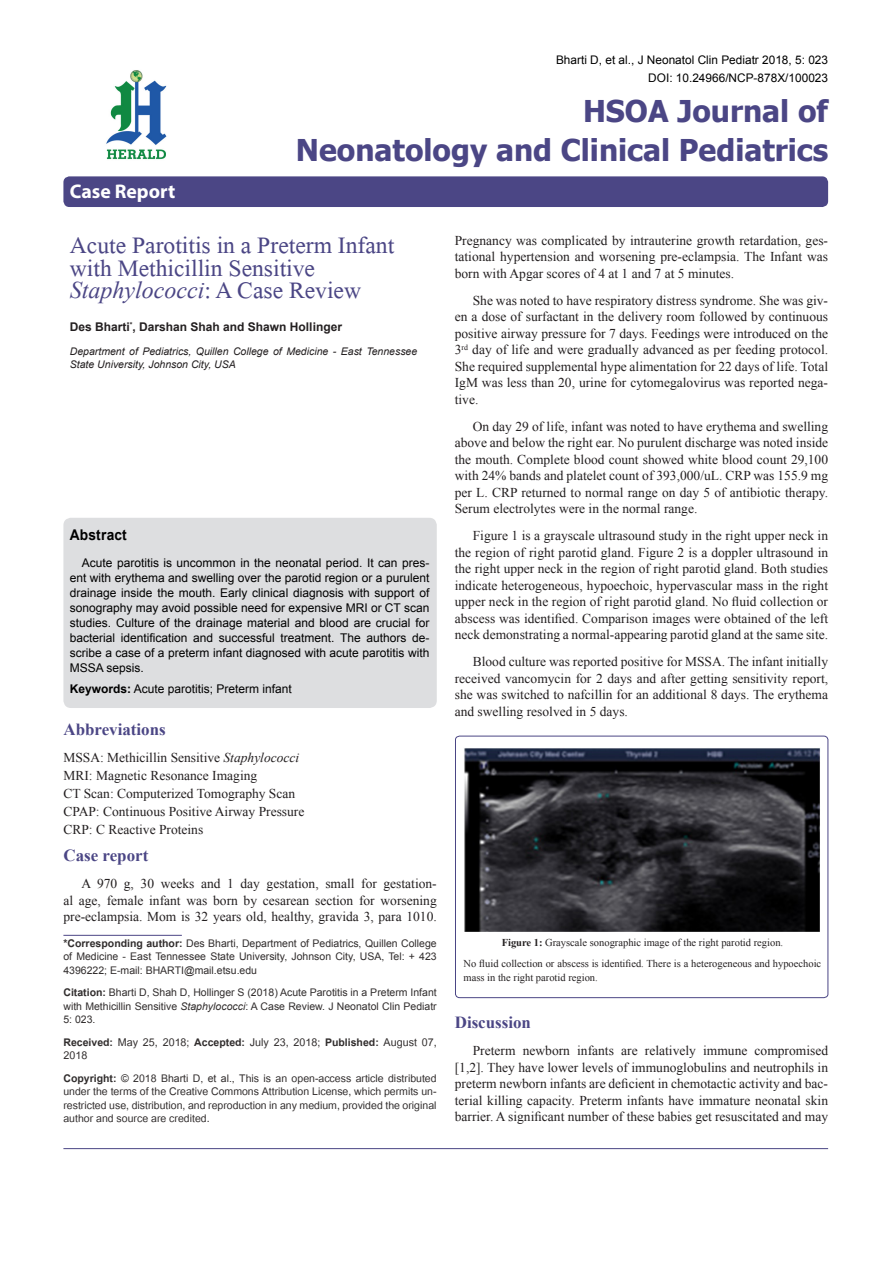
<style>
.page{position:relative;width:893px;height:1263px;background:#fff}
.page>*{position:absolute;margin:0;border:0;box-sizing:border-box;transform-origin:0 0}
.t1{font:35.25px "Microsoft Himalaya";color:#4b4685}
.Journal_Name{font:700 30px "Tahoma";color:#4b4685}
.t2{font:italic 24px "Times New Roman";color:#4b4685}
.Atricle_Type{font:700 19.8px "Myriad Hebrew";color:#fff}
.Headdings{font:700 16.95px "Times New Roman";color:#4b4685}
.t3{font:15px/13.5px "Utsaah";color:#312d2d}
.Abstract{font:700 14.85px "Arial";letter-spacing:.015em;color:#000;scale:.93 1}
.t4{font:14.7px/13.5px "Utsaah";color:#312d2d;text-align:justify}
.Text{font:13.5px/16.5px "Times New Roman";color:#231f20;text-align:justify}
.Abstract_Text{font:12px/15px "Arial";color:#000;text-align:justify}
.Authors{font:700 12px "Arial";color:#231f20}
.Author_Citation{font:11.85px "Arial";color:#000}
.Text-2{font:10.5px/13.5px "Arial";color:#312d2d;text-align:justify}
.Legend{font:10.5px/13.5px "Times New Roman";color:#231f20}
.Affiliation{font:italic 10.5px/13.5px "Arial";color:#231f20}
.s1{font-family:"Microsoft Himalaya";font-style:normal;font-size:35.25px}
.s2{font-weight:700}
.s3{font-style:italic}
.s4{font-family:"Utsaah";font-weight:700;font-size:14.7px}
.s5{font-weight:700;font-size:14.7px}
.s6{font-size:14.7px}
.s7{font-family:"Arial";font-size:10.5px}
</style>
<div class="page">
<div style="left:63px;top:176px;width:765px;height:31px;background:#4b4685;border-radius:6px"></div>
<hr style="left:63px;top:935px;width:119px;height:1px;background:#4b4685">
<hr style="left:63px;top:1148px;width:765px;height:1px;background:#4b4685">
<img style="left:106px;top:70px;width:61px;height:90px">
<div style="left:63px;top:518px;width:374px;height:190px;background:#dddee0;border-radius:8px"></div>
<div style="left:455px;top:736px;width:373px;height:262px;border:1px solid #4b4685;border-radius:4px"></div>
<img style="left:464px;top:747px;width:357px;height:185px">
<p class="Atricle_Type" style="left:70px;top:180px;width:107px">Case Report</p>
<p class="Author_Citation" style="left:556px;top:52px;width:274px">Bharti D, et al., J Neonatol Clin Pediatr 2018, 5: 023</p>
<p class="Author_Citation" style="left:648px;top:70px;width:181px">DOI: 10.24966/NCP-878X/100023</p>
<p class="Journal_Name" style="left:583px;top:90px;width:247px">HSOA Journal of</p>
<p class="Journal_Name" style="left:296px;top:129px;width:534px">Neonatology and Clinical Pediatrics</p>
<p class="t1" style="left:70px;top:220px;width:326px">Acute Parotitis in a Preterm Infant</p>
<p class="t1" style="left:70px;top:243px;width:247px">with Methicillin Sensitive</p>
<p class="t2" style="left:70px;top:274px;width:293px">Staphylococci<span class="s1">: A Case Review</span></p>
<p class="Authors" style="left:70px;top:318px;width:274px">Des Bharti<sup>*</sup>, Darshan Shah and Shawn Hollinger</p>
<p class="Affiliation" style="left:70px;top:344px;width:349px">Department of Pediatrics, Quillen College of Medicine - East Tennessee<br>State University, Johnson City, USA</p>
<p class="Abstract" style="left:70px;top:525px;width:63px">Abstract</p>
<p class="Abstract_Text" style="left:70px;top:556px;width:361px;text-indent:12px">Acute parotitis is uncommon in the neonatal period. It can pres&shy;ent with erythema and swelling over the parotid region or a purulent drainage inside the mouth. Early clinical diagnosis with support of sonography may avoid possible need for expensive MRI or CT scan studies. Culture of the drainage material and blood are crucial for bacterial identification and successful treatment. The authors de&shy;scribe a case of a preterm infant diagnosed with acute parotitis with MSSA sepsis.</p>
<p class="Abstract_Text" style="left:70px;top:682px;width:224px"><span class="s2">Keywords:</span> Acute parotitis; Preterm infant</p>
<p class="Headdings" style="left:63px;top:718px;width:104px">Abbreviations</p>
<p class="Text" style="left:63px;top:749px;width:237px">MSSA: Methicillin Sensitive <span class="s3">Staphylococci</span></p>
<p class="Text" style="left:63px;top:767px;width:195px">MRI: Magnetic Resonance Imaging</p>
<p class="Text" style="left:63px;top:785px;width:233px">CT Scan: Computerized Tomography Scan</p>
<p class="Text" style="left:63px;top:803px;width:243px">CPAP: Continuous Positive Airway Pressure</p>
<p class="Text" style="left:63px;top:821px;width:141px">CRP: C Reactive Proteins</p>
<p class="Headdings" style="left:63px;top:844px;width:86px">Case report</p>
<p class="Text" style="left:63px;top:875px;width:375px;text-indent:18px">A 970 g, 30 weeks and 1 day gestation, small for gestation&shy;al age, female infant was born by cesarean section for worsening pre-eclampsia. Mom is 32 years old, healthy, gravida 3, para 1010.</p>
<p class="Text-2" style="left:63px;top:936px;width:375px"><span class="s4">*Corresponding author:</span> Des Bharti, Department of Pediatrics, Quillen College of Medicine - East Tennessee State University, Johnson City, USA, Tel: + 423<br>4396222; E-mail: BHARTI@mail.etsu.edu</p>
<p class="Text-2" style="left:63px;top:986px;width:375px"><span class="s4">Citation:</span> Bharti D, Shah D, Hollinger S (2018) Acute Parotitis in a Preterm Infant with Methicillin Sensitive <span class="s3">Staphylococci</span>: A Case Review. J Neonatol Clin Pediatr 5: 023.</p>
<p class="t3" style="left:63px;top:1036px;width:375px"><span class="s5">Received:</span> May 25, 2018<span class="s6">;</span> <span class="s5">Accepted:</span> July 23, 2018<span class="s6">;</span> <span class="s5">Published:</span> August 07,<br>2018</p>
<p class="t4" style="left:63px;top:1072px;width:375px"><span class="s2">Copyright:</span> © 2018 <span class="s7">Bharti D, et al.,</span> This is an open-access article distributed under the terms of the Creative Commons Attribution License, which permits un&shy;restricted use, distribution, and reproduction in any medium, provided the original author and source are credited.</p>
<p class="Text" style="left:455px;top:232px;width:375px">Pregnancy was complicated by intrauterine growth retardation, ges&shy;tational hypertension and worsening pre-eclampsia. The Infant was born with Apgar scores of 4 at 1 and 7 at 5 minutes.</p>
<p class="Text" style="left:455px;top:292px;width:375px;text-indent:18px">She was noted to have respiratory distress syndrome. She was giv&shy;en a dose of surfactant in the delivery room followed by continuous positive airway pressure for 7 days. Feedings were introduced on the 3<sup>rd</sup> day of life and were gradually advanced as per feeding protocol.<br>She required supplemental hype alimentation for 22 days of life. Total IgM was less than 20, urine for cytomegalovirus was reported nega&shy;tive.</p>
<p class="Text" style="left:455px;top:418px;width:375px;text-indent:18px">On day 29 of life, infant was noted to have erythema and swelling above and below the right ear. No purulent discharge was noted inside the mouth. Complete blood count showed white blood count 29,100 with 24% bands and platelet count of 393,000/uL. CRP was 155.9 mg per L. CRP returned to normal range on day 5 of antibiotic therapy.<br>Serum electrolytes were in the normal range.</p>
<p class="Text" style="left:455px;top:527px;width:375px;text-indent:18px">Figure 1 is a grayscale ultrasound study in the right upper neck in the region of right parotid gland. Figure 2 is a doppler ultrasound in the right upper neck in the region of right parotid gland. Both studies indicate heterogeneous, hypoechoic, hypervascular mass in the right upper neck in the region of right parotid gland. No fluid collection or abscess was identified. Comparison images were obtained of the left neck demonstrating a normal-appearing parotid gland at the same site.</p>
<p class="Text" style="left:455px;top:653px;width:375px;text-indent:18px">Blood culture was reported positive for MSSA. The infant initially received vancomycin for 2 days and after getting sensitivity report, she was switched to nafcillin for an additional 8 days. The erythema and swelling resolved in 5 days.</p>
<p class="Legend" style="left:502px;top:936px;width:283px"><span class="s2">Figure 1:</span> Grayscale sonographic image of the right parotid region.</p>
<p class="Legend" style="left:464px;top:957px;width:359px">No fluid collection or abscess is identified. There is a heterogeneous and hypoechoic mass in the right parotid region.</p>
<p class="Headdings" style="left:455px;top:1010px;width:78px">Discussion</p>
<p class="Text" style="left:455px;top:1042px;width:375px;text-indent:18px">Preterm newborn infants are relatively immune compromised [1,2]. They have lower levels of immunoglobulins and neutrophils in preterm newborn infants are deficient in chemotactic activity and bac&shy;terial killing capacity. Preterm infants have immature neonatal skin barrier. A significant number of these babies get resuscitated and may</p>
</div>
